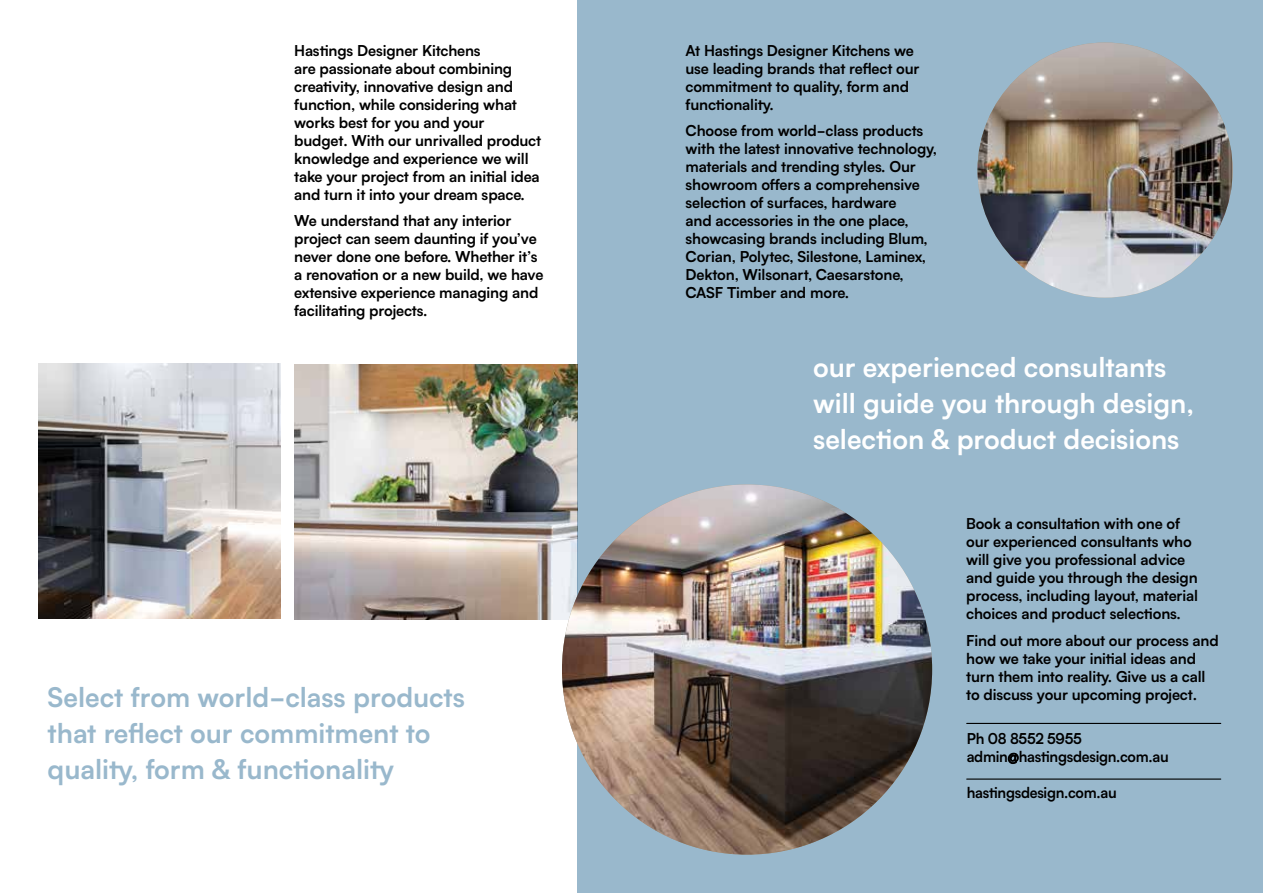
<style>
.page{position:relative;width:1263px;height:893px;background:#fff}
.page>*{position:absolute;margin:0;border:0;box-sizing:border-box;transform-origin:0 0}
.t1{font:700 27px/36px "Folito";color:#99b8cc}
.t2{font:700 27px/36px "Folito";color:#fff}
.t3{font:700 15px/18px "Folito";letter-spacing:-.01em;color:#000}
.s1{font-size:12px}
</style>
<div class="page">
<img style="left:294px;top:364px;width:283px;height:255px">
<div style="left:577px;top:0;width:686px;height:893px;background:#99b8cc"></div>
<img style="left:977px;top:43px;width:256px;height:255px;border-radius:128px">
<img style="left:562px;top:484px;width:370px;height:371px;border-radius:185px">
<img style="left:38px;top:364px;width:243px;height:255px">
<hr style="left:967px;top:723px;width:254px;height:1px;background:#000">
<hr style="left:967px;top:778px;width:254px;height:2px;background:#000">
<p class="t3" style="left:294px;top:40px;width:248px">Hastings Designer Kitchens<br>are passionate about combining creativity, innovative design and function, while considering what works best for you and your budget. With our unrivalled product knowledge and experience we will take your project from an initial idea and turn it into your dream space.</p>
<p class="t3" style="left:294px;top:211px;width:251px">We understand that any interior project can seem daunting if you’ve never done one before. Whether it’s a renovation or a new build, we have extensive experience managing and facilitating projects.</p>
<h1 class="t1" style="left:48px;top:678px;width:419px">Select from world-class products that reflect our commitment to quality, form &amp; functionality</h1>
<p class="t3" style="left:685px;top:40px;width:235px">At Hastings Designer Kitchens we use leading brands that reflect our commitment to quality, form and functionality.</p>
<p class="t3" style="left:685px;top:121px;width:253px">Choose from world-class products with the latest innovative technology, materials and trending styles. Our showroom offers a comprehensive selection of surfaces, hardware<br>and accessories in the one place, showcasing brands including Blum, Corian, Polytec, Silestone, Laminex, Dekton, Wilsonart, Caesarstone, CASF Timber and more.</p>
<h1 class="t2" style="left:813px;top:348px;width:382px">our experienced consultants will guide you through design, selection &amp; product decisions</h1>
<p class="t3" style="left:966px;top:514px;width:233px">Book a consultation with one of our experienced consultants who will give you professional advice and guide you through the design process, including layout, material choices and product selections.</p>
<p class="t3" style="left:966px;top:630px;width:254px">Find out more about our process and how we take your initial ideas and turn them into reality. Give us a call to discuss your upcoming project.</p>
<p class="t3" style="left:967px;top:729px;width:203px">Ph 08 8552 5955 admin<span class="s1">@</span>hastingsdesign.com.au</p>
<p class="t3" style="left:967px;top:783px;width:151px">hastingsdesign.com.au</p>
</div>
